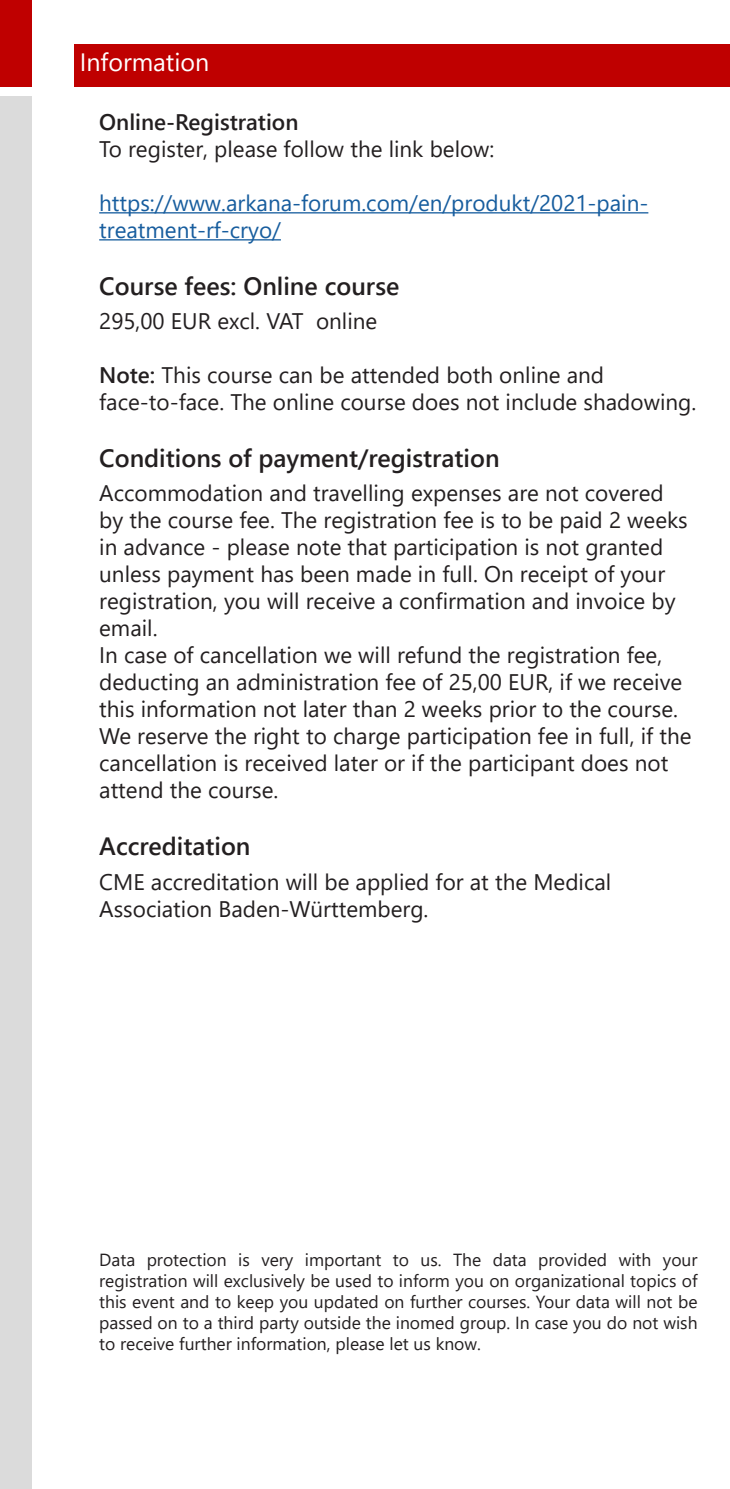
<style>
.page{position:relative;width:730px;height:1489px;background:#fff}
.page>*{position:absolute;margin:0;border:0;box-sizing:border-box;transform-origin:0 0}
.Absatzformat_1{font:600 25px "Segoe UI";color:#231f20}
.Absatzformat_1-2{font:25px "Segoe UI";color:#fff}
.Body_01{font:600 25px "Segoe UI";color:#231f20}
.Body_01-2{font:22.5px/27px "Segoe UI";color:#231f20}
.Body_01-3{font:22.5px/27px "Segoe UI";color:#175d9e}
.Absatzformat_1-3{font:600 22.5px "Segoe UI";color:#231f20}
.t1{font:17.5px/21px "Segoe UI";color:#231f20;text-align:justify}
.s1{font-weight:600}
</style>
<div class="page">
<hr style="left:99px;top:212px;width:549px;height:1px;background:#175d9e">
<hr style="left:99px;top:239px;width:182px;height:1px;background:#175d9e">
<div style="left:0;top:97px;width:32px;height:1391px;background:#dbdbdb"></div>
<div style="left:0;top:0;width:32px;height:87px;background:#bf0000"></div>
<div style="left:74px;top:44px;width:656px;height:43px;background:#bf0000"></div>
<p class="Absatzformat_1-2" style="left:80px;top:38px;width:131px">Information</p>
<p class="Absatzformat_1-2" style="left:99px;top:41px;width:158px">Informationen</p>
<p class="Absatzformat_1-3" style="left:99px;top:101px;width:201px">Online-Registration</p>
<p class="Body_01-2" style="left:99px;top:133px;width:397px">To register, please follow the link below:</p>
<p class="Body_01-3" style="left:99px;top:187px;width:551px">https://www.arkana-forum.com/en/produkt/2021-pain&shy;treatment-rf-cryo/</p>
<p class="Absatzformat_1" style="left:99px;top:262px;width:302px">Course fees: Online course</p>
<p class="Body_01-2" style="left:99px;top:305px;width:280px">295,00 EUR excl. VAT online</p>
<p class="Body_01-2" style="left:99px;top:359px;width:599px"><span class="s1">Note:</span> This course can be attended both online and face-to-face. The online course does not include shadowing.</p>
<p class="Absatzformat_1" style="left:99px;top:434px;width:402px">Conditions of payment/registration</p>
<p class="Body_01-2" style="left:99px;top:477px;width:590px">Accommodation and travelling expenses are not covered by the course fee. The registration fee is to be paid 2 weeks in advance - please note that participation is not granted unless payment has been made in full. On receipt of your registration, you will receive a confirmation and invoice by email.</p>
<p class="Body_01-2" style="left:99px;top:639px;width:594px">In case of cancellation we will refund the registration fee, deducting an administration fee of 25,00 EUR, if we receive this information not later than 2 weeks prior to the course.<br>We reserve the right to charge participation fee in full, if the cancellation is received later or if the participant does not attend the course.</p>
<p class="Body_01" style="left:99px;top:822px;width:153px">Accreditation</p>
<p class="Body_01-2" style="left:99px;top:866px;width:514px">CME accreditation will be applied for at the Medical<br>Association Baden-Württemberg.</p>
<p class="t1" style="left:99px;top:1247px;width:600px">Data protection is very important to us. The data provided with your registration will exclusively be used to inform you on organizational topics of this event and to keep you updated on further courses. Your data will not be passed on to a third party outside the inomed group. In case you do not wish to receive further information, please let us know.</p>
</div>
